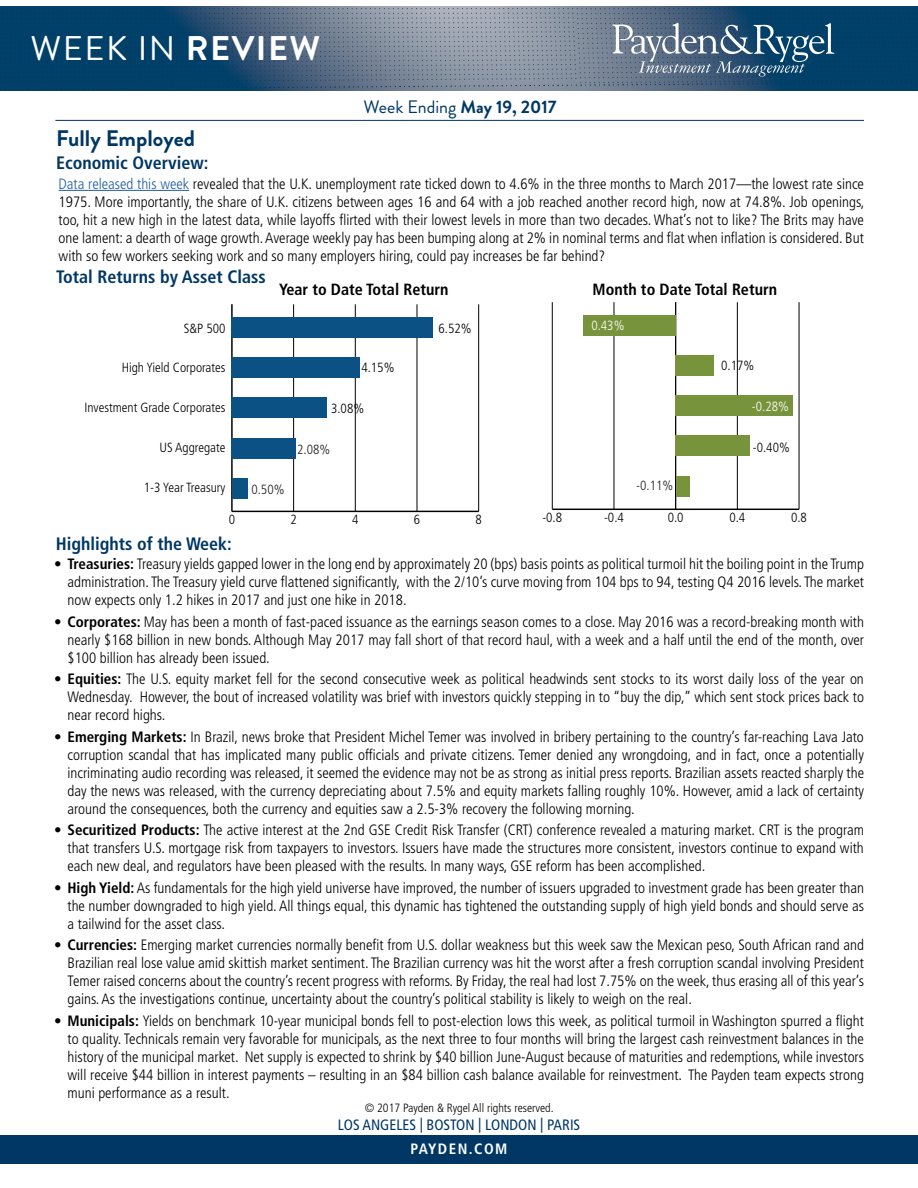
<style>
.page{position:relative;width:918px;height:1188px;background:#fff}
.page>*{position:absolute;margin:0;border:0;box-sizing:border-box;transform-origin:0 0}
.t1{font:34.2px "Brandon Grotesque";letter-spacing:.045em;color:#fff}
.t2{font:700 22.5px "Brandon Grotesque";color:#003764}
.t3{font:700 condensed 18px "Frutiger";color:#003764}
.t4{font:18px "Brandon Grotesque";color:#003764}
.t5{font:700 condensed 16.2px "Frutiger";color:#000}
.t6{font:300 condensed 15px/18px "Frutiger";color:#000;text-align:justify}
.t7{font:condensed 15px "Frutiger";color:#003764}
.t8{font:700 condensed 15px "Frutiger";letter-spacing:.1em;color:#fff}
.t9{font:300 condensed 13.35px "Frutiger";color:#000}
.t10{font:300 condensed 13.35px "Frutiger";color:#231f20}
.t11{font:300 condensed 13.35px "Frutiger";color:#fff}
.t12{font:300 condensed 13.35px "Frutiger";color:#050505}
.t13{font:300 condensed 12px "Frutiger";color:#000}
.s1{font-weight:700}
.s2{color:#215e9e}
</style>
<div class="page">
<svg style="left:0;top:6px;width:918px;height:2px;background:#486984"></svg>
<svg style="left:0;top:8px;width:918px;height:82px;background:#446783"></svg>
<hr style="left:55px;top:120px;width:809px;height:1px;background:#003764">
<hr style="left:59px;top:190px;width:130px;height:1px;background:#215e9e">
<div style="left:0;top:1135px;width:918px;height:28px;background:#003764"></div>
<hr style="left:232px;top:511px;width:247px;height:1px;background:#000">
<hr style="left:293px;top:304px;width:1px;height:207px;background:#000">
<hr style="left:355px;top:304px;width:1px;height:207px;background:#000">
<hr style="left:417px;top:304px;width:1px;height:207px;background:#000">
<hr style="left:478px;top:304px;width:1px;height:207px;background:#000">
<hr style="left:232px;top:304px;width:1px;height:207px;background:#000">
<div style="left:232px;top:478px;width:15px;height:20px;background:#0c5184"></div>
<div style="left:232px;top:438px;width:64px;height:20px;background:#0c5184"></div>
<div style="left:232px;top:398px;width:95px;height:20px;background:#0c5184"></div>
<div style="left:232px;top:358px;width:128px;height:20px;background:#0c5184"></div>
<div style="left:232px;top:317px;width:201px;height:21px;background:#0c5184"></div>
<hr style="left:552px;top:509px;width:247px;height:1px;background:#000">
<hr style="left:552px;top:302px;width:1px;height:207px;background:#000">
<hr style="left:614px;top:302px;width:1px;height:207px;background:#000">
<hr style="left:737px;top:302px;width:1px;height:207px;background:#000">
<hr style="left:799px;top:302px;width:1px;height:207px;background:#000">
<hr style="left:675px;top:302px;width:1px;height:207px;background:#000">
<div style="left:676px;top:476px;width:14px;height:20px;background:#77943c"></div>
<div style="left:676px;top:436px;width:74px;height:20px;background:#77943c"></div>
<div style="left:676px;top:396px;width:117px;height:20px;background:#77943c"></div>
<div style="left:676px;top:356px;width:38px;height:20px;background:#77943c"></div>
<div style="left:583px;top:315px;width:93px;height:20px;background:#77943c"></div>
<h1 class="t1" style="left:31px;top:25px;width:291px">WEEK IN <span class="s1">REVIEW</span></h1>
<h2 class="t2" style="left:56px;top:123px;width:140px">Fully Employed</h2>
<p class="t3" style="left:56px;top:152px;width:154px">Economic Overview:</p>
<p class="t4" style="left:364px;top:94px;width:194px">Week Ending <span class="s1">May 19, 2017</span></p>
<p class="t6" style="left:59px;top:175px;width:807px"><span class="s2">Data released this week</span> revealed that the U.K. unemployment rate ticked down to 4.6% in the three months to March 2017—the lowest rate since 1975. More importantly, the share of U.K. citizens between ages 16 and 64 with a job reached another record high, now at 74.8%. Job openings, too, hit a new high in the latest data, while layoffs flirted with their lowest levels in more than two decades. What’s not to like? The Brits may have one lament: a dearth of wage growth. Average weekly pay has been bumping along at 2% in nominal terms and flat when inflation is considered. But with so few workers seeking work and so many employers hiring, could pay increases be far behind?</p>
<p class="t3" style="left:56px;top:266px;width:211px">Total Returns by Asset Class</p>
<p class="t9" style="left:184px;top:320px;width:43px">S&amp;P 500</p>
<p class="t9" style="left:122px;top:360px;width:105px">High Yield Corporates</p>
<p class="t9" style="left:85px;top:400px;width:143px">Investment Grade Corporates</p>
<p class="t5" style="left:279px;top:279px;width:171px">Year to Date Total Return</p>
<p class="t5" style="left:593px;top:279px;width:186px">Month to Date Total Return</p>
<p class="t9" style="left:361px;top:360px;width:35px">4.15%</p>
<p class="t9" style="left:331px;top:401px;width:35px">3.08%</p>
<p class="t9" style="left:438px;top:320px;width:35px">6.52%</p>
<p class="t11" style="left:591px;top:318px;width:35px">0.43%</p>
<p class="t9" style="left:721px;top:358px;width:35px">0.17%</p>
<p class="t11" style="left:752px;top:398px;width:39px">-0.28%</p>
<p class="t9" style="left:159px;top:440px;width:68px">US Aggregate</p>
<p class="t9" style="left:144px;top:480px;width:83px">1-3 Year Treasury</p>
<p class="t10" style="left:251px;top:481px;width:35px">0.50%</p>
<p class="t10" style="left:297px;top:442px;width:35px">2.08%</p>
<p class="t10" style="left:636px;top:478px;width:39px">-0.11%</p>
<p class="t12" style="left:753px;top:439px;width:39px">-0.40%</p>
<p class="t9" style="left:229px;top:512px;width:8px">0</p>
<p class="t9" style="left:290px;top:512px;width:8px">2</p>
<p class="t9" style="left:352px;top:512px;width:8px">4</p>
<p class="t9" style="left:414px;top:512px;width:8px">6</p>
<p class="t9" style="left:475px;top:512px;width:8px">8</p>
<p class="t9" style="left:542px;top:510px;width:21px">-0.8</p>
<p class="t9" style="left:604px;top:510px;width:21px">-0.4</p>
<p class="t9" style="left:668px;top:510px;width:17px">0.0</p>
<p class="t9" style="left:729px;top:510px;width:17px">0.4</p>
<p class="t9" style="left:791px;top:510px;width:17px">0.8</p>
<p class="t3" style="left:56px;top:533px;width:177px">Highlights of the Week:</p>
<p class="t6" style="left:68px;top:555px;width:798px;text-indent:-14px"><span class="s1">• Treasuries:</span> Treasury yields gapped lower in the long end by approximately 20 (bps) basis points as political turmoil hit the boiling point in the Trump administration. The Treasury yield curve flattened significantly, with the 2/10’s curve moving from 104 bps to 94, testing Q4 2016 levels. The market now expects only 1.2 hikes in 2017 and just one hike in 2018.</p>
<p class="t6" style="left:68px;top:613px;width:798px;text-indent:-13px"><span class="s1">• Corporates:</span> May has been a month of fast-paced issuance as the earnings season comes to a close. May 2016 was a record-breaking month with nearly $168 billion in new bonds. Although May 2017 may fall short of that record haul, with a week and a half until the end of the month, over $100 billion has already been issued.</p>
<p class="t6" style="left:68px;top:670px;width:798px;text-indent:-13px"><span class="s1">• Equities:</span> The U.S. equity market fell for the second consecutive week as political headwinds sent stocks to its worst daily loss of the year on Wednesday. However, the bout of increased volatility was brief with investors quickly stepping in to “buy the dip,” which sent stock prices back to near record highs.</p>
<p class="t6" style="left:68px;top:728px;width:798px;text-indent:-13px"><span class="s1">• Emerging Markets:</span> In Brazil, news broke that President Michel Temer was involved in bribery pertaining to the country’s far-reaching Lava Jato corruption scandal that has implicated many public officials and private citizens. Temer denied any wrongdoing, and in fact, once a potentially incriminating audio recording was released, it seemed the evidence may not be as strong as initial press reports. Brazilian assets reacted sharply the day the news was released, with the currency depreciating about 7.5% and equity markets falling roughly 10%. However, amid a lack of certainty around the consequences, both the currency and equities saw a 2.5-3% recovery the following morning.</p>
<p class="t6" style="left:68px;top:821px;width:798px;text-indent:-13px"><span class="s1">• Securitized Products:</span> The active interest at the 2nd GSE Credit Risk Transfer (CRT) conference revealed a maturing market. CRT is the program that transfers U.S. mortgage risk from taxpayers to investors. Issuers have made the structures more consistent, investors continue to expand with each new deal, and regulators have been pleased with the results. In many ways, GSE reform has been accomplished.</p>
<p class="t6" style="left:68px;top:879px;width:798px;text-indent:-13px"><span class="s1">• High Yield:</span> As fundamentals for the high yield universe have improved, the number of issuers upgraded to investment grade has been greater than the number downgraded to high yield. All things equal, this dynamic has tightened the outstanding supply of high yield bonds and should serve as a tailwind for the asset class.</p>
<p class="t6" style="left:68px;top:936px;width:798px;text-indent:-13px"><span class="s1">• Currencies:</span> Emerging market currencies normally benefit from U.S. dollar weakness but this week saw the Mexican peso, South African rand and Brazilian real lose value amid skittish market sentiment. The Brazilian currency was hit the worst after a fresh corruption scandal involving President Temer raised concerns about the country’s recent progress with reforms. By Friday, the real had lost 7.75% on the week, thus erasing all of this year’s gains. As the investigations continue, uncertainty about the country’s political stability is likely to weigh on the real.</p>
<p class="t6" style="left:68px;top:1012px;width:798px;text-indent:-13px"><span class="s1">• Municipals:</span> Yields on benchmark 10-year municipal bonds fell to post-election lows this week, as political turmoil in Washington spurred a flight to quality. Technicals remain very favorable for municipals, as the next three to four months will bring the largest cash reinvestment balances in the history of the municipal market. Net supply is expected to shrink by $40 billion June-August because of maturities and redemptions, while investors will receive $44 billion in interest payments – resulting in an $84 billion cash balance available for reinvestment. The Payden team expects strong muni performance as a result.</p>
<p class="t7" style="left:338px;top:1116px;width:244px">LOS ANGELES | BOSTON | LONDON | PARIS</p>
<p class="t13" style="left:365px;top:1101px;width:191px">© 2017 Payden &amp; Rygel All rights reserved.</p>
<p class="t8" style="left:411px;top:1140px;width:98px">PAYDEN.COM</p>
</div>
